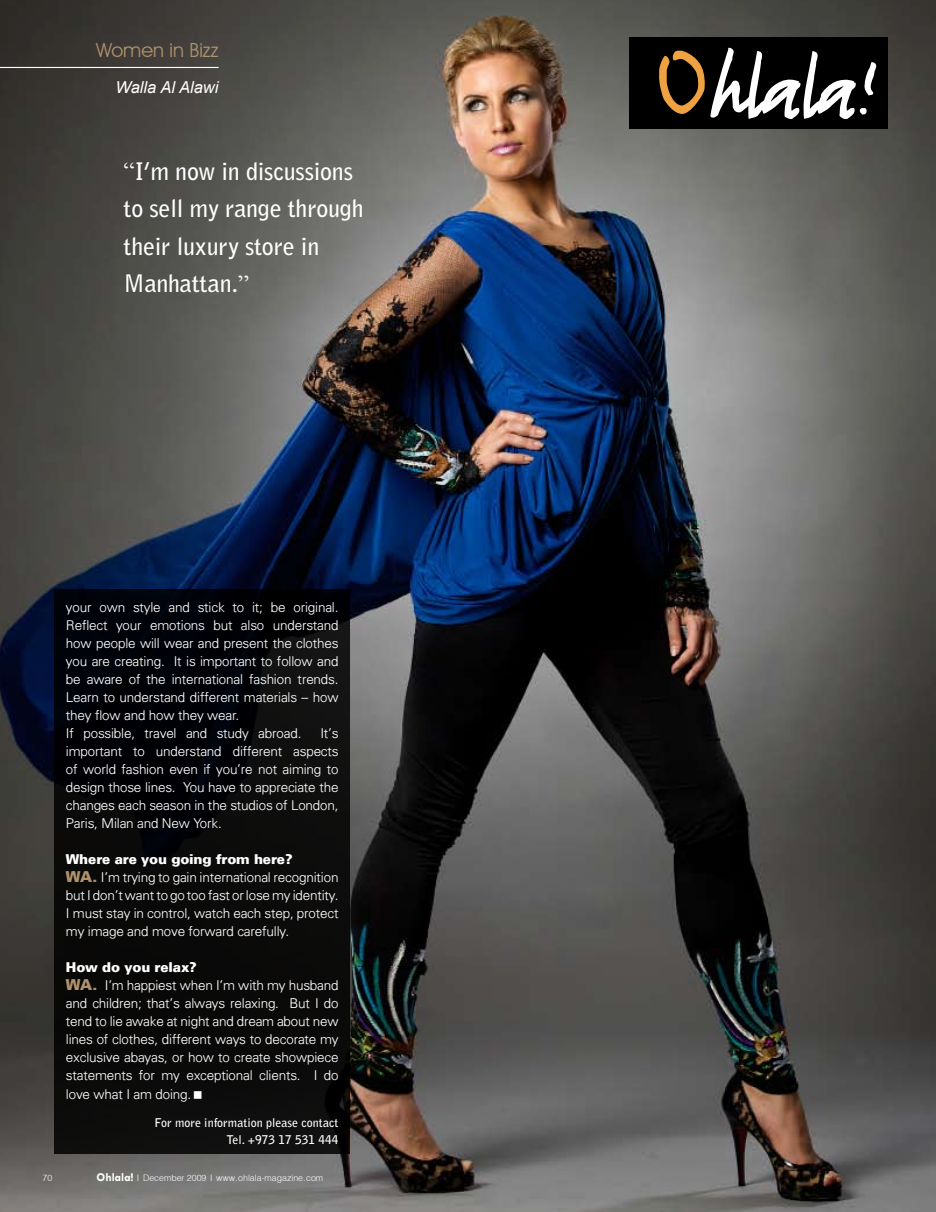
<style>
.page{position:relative;width:936px;height:1212px;background:#fff}
.page>*{position:absolute;margin:0;border:0;box-sizing:border-box;transform-origin:0 0}
.t1{font:700 24px/37.5px "Bell Gothic Std";letter-spacing:-.01em;color:#fff}
.t2{font:19.5px "Avant Garde IT Cby BT";color:#af926c}
.t3{font:italic 16.5px "Arial";color:#fff}
.t4{font:300 13.5px/18px "Univers";letter-spacing:-.01em;color:#fff}
.t5{font:13.2px "PN1 TT Amar Normal";color:#fff}
.t6{font:700 12px/16.5px "Bell Gothic Std";color:#fff;text-align:right}
.s1{font-family:"Times New Roman";font-weight:400;font-size:25.5px}
.s2{font-weight:900}
.s3{font-weight:900;font-size:15px;color:#af926c}
.s4{font-family:"Tw Cen";font-weight:700;font-size:12px}
</style>
<div class="page">
<img style="left:0;top:0;width:935px;height:1212px">
<hr style="left:0;top:67px;width:219px;height:1px;background:#fff">
<div style="left:54px;top:589px;width:295px;height:565px;background:#0a0a09"></div>
<div style="left:629px;top:37px;width:258px;height:91px;background:#000"></div>
<svg style="left:659px;top:47px;width:218px;height:72px"></svg>
<h2 class="t2" style="left:96px;top:39px;width:124px">Women in Bizz</h2>
<p class="t3" style="left:115px;top:76px;width:104px">Walla Al Alawi</p>
<h1 class="t1" style="left:124px;top:153px;width:242px"><span class="s1">“</span>I’m now in discussions to sell my range through their luxury store in<br>Manhattan.<span class="s1">”</span></h1>
<p class="t4" style="left:66px;top:598px;width:274px">your own style and stick to it; be original.<br>Reflect your emotions but also understand how people will wear and present the clothes you are creating. It is important to follow and be aware of the international fashion trends.<br>Learn to understand different materials – how they flow and how they wear.<br>If possible, travel and study abroad.</p>
<p class="t4" style="left:66px;top:724px;width:274px;text-align:justify;text-indent:254px">It’s important to understand different aspects of world fashion even if you’re not aiming to design those lines. You have to appreciate the changes each season in the studios of London, Paris, Milan and New York.</p>
<p class="t4" style="left:66px;top:850px;width:274px"><span class="s2">Where are you going from here?<br></span><span class="s3">WA.</span> I’m trying to gain international recognition but I don’t want to go too fast or lose my identity.<br>I must stay in control, watch each step, protect my image and move forward carefully.</p>
<p class="t4" style="left:66px;top:958px;width:274px"><span class="s2">How do you relax?<br></span><span class="s3">WA.</span> I’m happiest when I’m with my husband and children; that’s always relaxing. But I do tend to lie awake at night and dream about new lines of clothes, different ways to decorate my exclusive abayas, or how to create showpiece statements for my exceptional clients. I do love what I am doing.</p>
<p class="t6" style="left:154px;top:1115px;width:185px">For more information please contact<br>Tel. +973 17 531 444</p>
<p class="t5" style="left:43px;top:1169px;width:11px">70</p>
<p class="t5" style="left:97px;top:1169px;width:228px"><span class="s4">Ohlala!</span> I December 2009 I www.ohlala-magazine.com</p>
</div>
